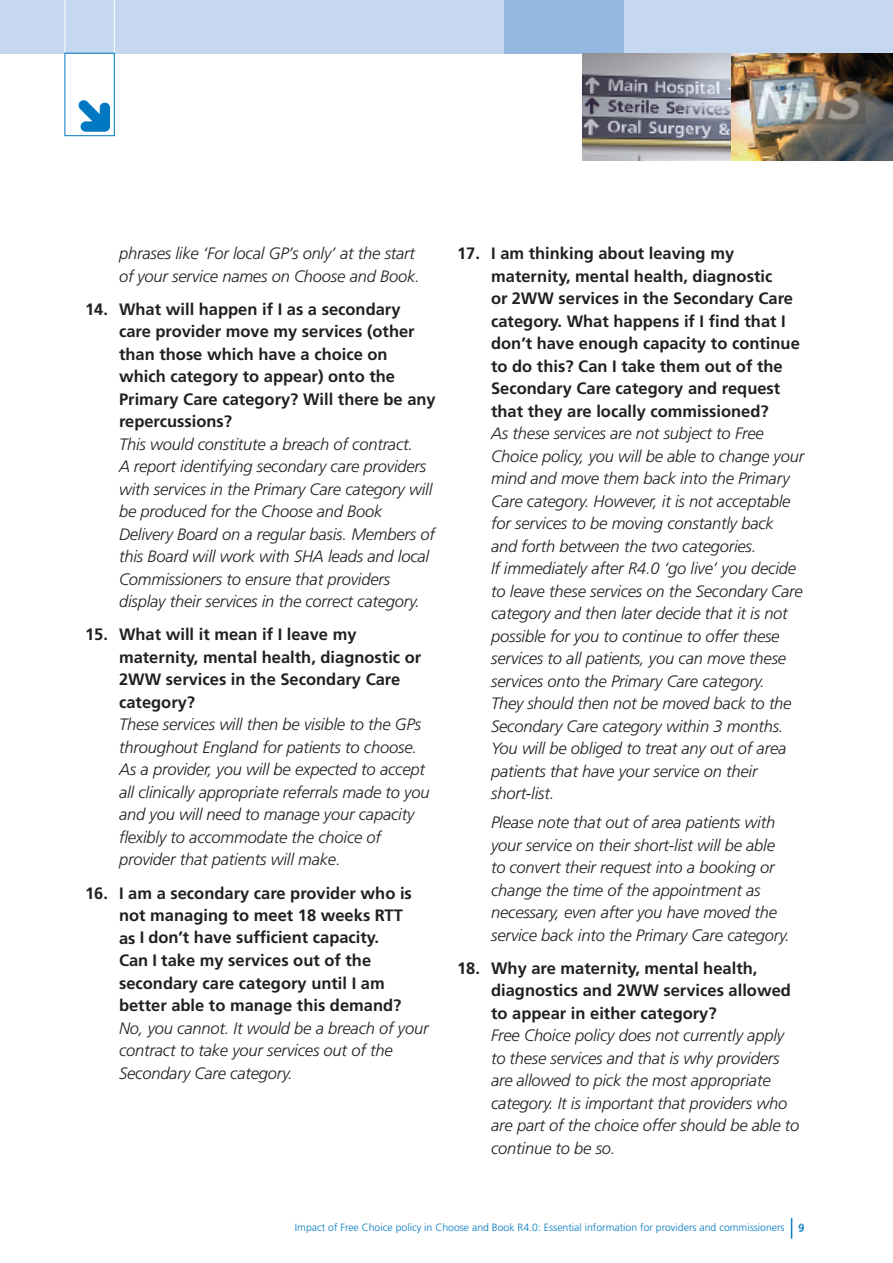
<style>
.page{position:relative;width:893px;height:1263px;background:#fff}
.page>*{position:absolute;margin:0;border:0;box-sizing:border-box;transform-origin:0 0}
.t1{font:italic 300 16.5px/22.5px "Frutiger";letter-spacing:-.01em;color:#231f20}
.t2{font:700 16.5px/22.5px "Frutiger";color:#231f20}
.t3{font:300 10.5px "Frutiger";color:#0079c2}
</style>
<div class="page">
<div style="left:0;top:0;width:893px;height:54px;background:#c6d8ef"></div>
<div style="left:504px;top:0;width:119px;height:54px;background:#94b9e1"></div>
<svg style="left:65px;top:0;width:50px;height:53px"></svg>
<div style="left:65px;top:53px;width:50px;height:83px;border:1px solid #0079c2"></div>
<svg style="left:78px;top:101px;width:32px;height:30px"></svg>
<svg style="left:791px;top:1218px;width:1px;height:21px"></svg>
<hr style="left:0;top:0;width:1px;height:54px;background:#0079c2">
<img style="left:583px;top:54px;width:310px;height:106px">
<p class="t1" style="left:119px;top:243px;width:302px">phrases like ‘For local GP’s only’ at the start of your service names on Choose and Book.</p>
<p class="t2" style="left:119px;top:299px;width:318px;text-indent:-34px">14. What will happen if I as a secondary care provider move my services (other than those which have a choice on which category to appear) onto the Primary Care category? Will there be any repercussions?</p>
<p class="t1" style="left:119px;top:434px;width:317px">This would constitute a breach of contract.<br>A report identifying secondary care providers with services in the Primary Care category will be produced for the Choose and Book Delivery Board on a regular basis. Members of this Board will work with SHA leads and local Commissioners to ensure that providers display their services in the correct category.</p>
<p class="t2" style="left:119px;top:625px;width:304px;text-indent:-34px">15. What will it mean if I leave my maternity, mental health, diagnostic or<br>2WW services in the Secondary Care category?</p>
<p class="t1" style="left:119px;top:715px;width:312px">These services will then be visible to the GPs throughout England for patients to choose.<br>As a provider, you will be expected to accept all clinically appropriate referrals made to you and you will need to manage your capacity flexibly to accommodate the choice of provider that patients will make.</p>
<p class="t2" style="left:119px;top:883px;width:294px;text-indent:-34px">16. I am a secondary care provider who is not managing to meet 18 weeks RTT as I don’t have sufficient capacity.<br>Can I take my services out of the secondary care category until I am better able to manage this demand?</p>
<p class="t1" style="left:119px;top:1018px;width:311px">No, you cannot. It would be a breach of your contract to take your services out of the<br>Secondary Care category.</p>
<p class="t2" style="left:491px;top:243px;width:310px;text-indent:-34px">17. I am thinking about leaving my maternity, mental health, diagnostic<br>or 2WW services in the Secondary Care category. What happens if I find that I don’t have enough capacity to continue to do this? Can I take them out of the Secondary Care category and request that they are locally commissioned?</p>
<p class="t1" style="left:491px;top:423px;width:315px">As these services are not subject to Free Choice policy, you will be able to change your mind and move them back into the Primary Care category. However, it is not acceptable for services to be moving constantly back and forth between the two categories.<br>If immediately after R4.0 ‘go live’ you decide to leave these services on the Secondary Care category and then later decide that it is not possible for you to continue to offer these services to all patients, you can move these services onto the Primary Care category.<br>They should then not be moved back to the Secondary Care category within 3 months.<br>You will be obliged to treat any out of area patients that have your service on their short-list.</p>
<p class="t1" style="left:491px;top:812px;width:300px">Please note that out of area patients with your service on their short-list will be able to convert their request into a booking or change the time of the appointment as necessary, even after you have moved the service back into the Primary Care category.</p>
<p class="t2" style="left:491px;top:958px;width:301px;text-indent:-34px">18. Why are maternity, mental health, diagnostics and 2WW services allowed to appear in either category?</p>
<p class="t1" style="left:491px;top:1025px;width:310px">Free Choice policy does not currently apply to these services and that is why providers are allowed to pick the most appropriate category. It is important that providers who are part of the choice offer should be able to continue to be so.</p>
<p class="t3" style="left:295px;top:1223px;width:491px">Impact of Free Choice policy in Choose and Book R4.0: Essential information for providers and commissioners</p>
<p class="t3" style="left:799px;top:1223px;width:7px">9</p>
</div>
